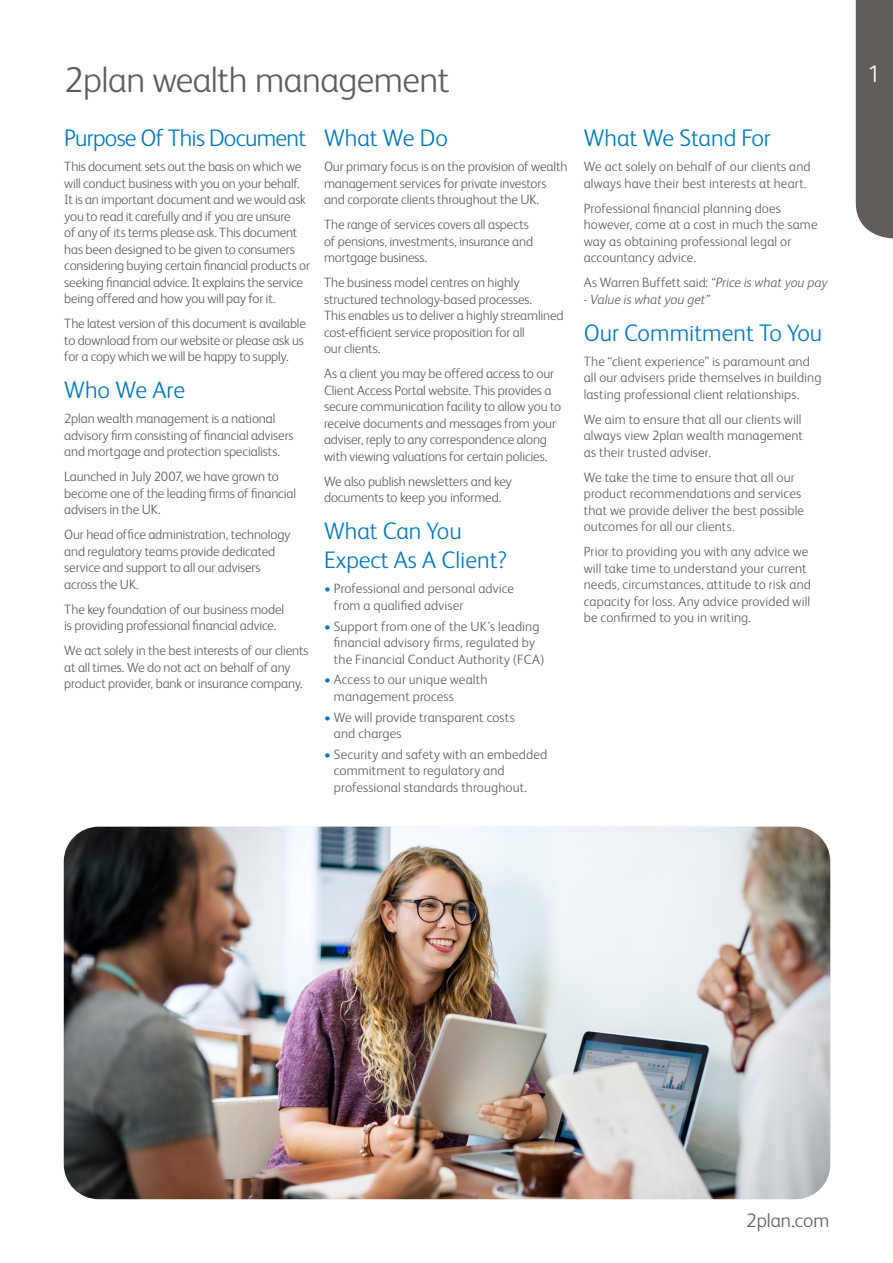
<style>
.page{position:relative;width:893px;height:1263px;background:#fff}
.page>*{position:absolute;margin:0;border:0;box-sizing:border-box;transform-origin:0 0}
._0_head{font:300 36px "FS Albert";letter-spacing:-.015em;color:#625d5b}
.t1{font:300 24px/28.8px "FS Albert";color:#0079c2}
.t2{font:300 24px "FS Albert";letter-spacing:-.03em;color:#0079c2}
._0_head-2{font:300 24px "FS Albert";color:#fff}
.t3{font:300 19.5px "FS Albert";color:#625d5b}
.t4{font:300 13.5px/16.5px "FS Albert";letter-spacing:-.01em;color:#625d5b}
.t5{font:300 13.5px/16.5px "FS Albert";letter-spacing:.01em;color:#625d5b}
.t6{font:italic 300 13.5px "FS Albert";letter-spacing:-.005em;color:#625d5b}
.s1{color:#0079c2}
.s2{font-style:italic}
</style>
<div class="page">
<div style="left:856px;top:0;width:37px;height:238px;background:#625d5b"></div>
<img style="left:64px;top:827px;width:766px;height:372px">
<p class="_0_head" style="left:64px;top:56px;width:387px">2plan wealth management</p>
<p class="t2" style="left:64px;top:122px;width:243px">Purpose Of This Document</p>
<p class="t4" style="left:64px;top:158px;width:247px">This document sets out the basis on which we will conduct business with you on your behalf.<br>It is an important document and we would ask you to read it carefully and if you are unsure<br>of any of its terms please ask. This document has been designed to be given to consumers considering buying certain financial products or seeking financial advice. It explains the service being offered and how you will pay for it.</p>
<p class="t4" style="left:64px;top:315px;width:243px">The latest version of this document is available to download from our website or please ask us for a copy which we will be happy to supply.</p>
<p class="t1" style="left:64px;top:375px;width:122px">Who We Are</p>
<p class="t4" style="left:64px;top:410px;width:231px">2plan wealth management is a national advisory firm consisting of financial advisers and mortgage and protection specialists.</p>
<p class="t4" style="left:64px;top:468px;width:233px">Launched in July 2007, we have grown to become one of the leading firms of financial advisers in the UK.</p>
<p class="t4" style="left:64px;top:526px;width:228px">Our head office administration, technology and regulatory teams provide dedicated service and support to all our advisers across the UK.</p>
<p class="t4" style="left:64px;top:600px;width:221px">The key foundation of our business model is providing professional financial advice.</p>
<p class="t4" style="left:64px;top:642px;width:246px">We act solely in the best interests of our clients at all times. We do not act on behalf of any product provider, bank or insurance company.</p>
<p class="t1" style="left:324px;top:122px;width:126px">What We Do</p>
<p class="t4" style="left:324px;top:158px;width:245px">Our primary focus is on the provision of wealth management services for private investors and corporate clients throughout the UK.</p>
<p class="t4" style="left:324px;top:216px;width:211px">The range of services covers all aspects of pensions, investments, insurance and mortgage business.</p>
<p class="t4" style="left:324px;top:274px;width:241px">The business model centres on highly structured technology-based processes.<br>This enables us to deliver a highly streamlined cost-efficient service proposition for all<br>our clients.</p>
<p class="t4" style="left:324px;top:365px;width:239px">As a client you may be offered access to our Client Access Portal website. This provides a secure communication facility to allow you to receive documents and messages from your adviser, reply to any correspondence along with viewing valuations for certain policies.</p>
<p class="t4" style="left:324px;top:472px;width:189px">We also publish newsletters and key documents to keep you informed.</p>
<p class="t1" style="left:324px;top:516px;width:185px">What Can You<br>Expect As A Client?</p>
<p class="t5" style="left:334px;top:580px;width:182px;text-indent:-10px"><span class="s1">•</span> Professional and personal advice from a qualified adviser</p>
<p class="t5" style="left:334px;top:617px;width:212px;text-indent:-10px"><span class="s1">•</span> Support from one of the UK’s leading financial advisory firms, regulated by the Financial Conduct Authority (FCA)</p>
<p class="t5" style="left:334px;top:671px;width:155px;text-indent:-10px"><span class="s1">•</span> Access to our unique wealth management process</p>
<p class="t5" style="left:334px;top:708px;width:182px;text-indent:-10px"><span class="s1">•</span> We will provide transparent costs and charges</p>
<p class="t5" style="left:334px;top:745px;width:215px;text-indent:-10px"><span class="s1">•</span> Security and safety with an embedded commitment to regulatory and professional standards throughout.</p>
<p class="t1" style="left:584px;top:122px;width:189px">What We Stand For</p>
<p class="t5" style="left:584px;top:158px;width:228px">We act solely on behalf of our clients and always have their best interests at heart.</p>
<p class="t5" style="left:584px;top:199px;width:235px">Professional financial planning does however, come at a cost in much the same way as obtaining professional legal or accountancy advice.</p>
<p class="t4" style="left:584px;top:274px;width:245px">As Warren Buffett said: <span class="s2">“Price is what you pay</span></p>
<p class="t6" style="left:584px;top:290px;width:128px">- Value is what you get”</p>
<p class="t1" style="left:584px;top:317px;width:240px">Our Commitment To You</p>
<p class="t5" style="left:584px;top:352px;width:239px">The “client experience” is paramount and all our advisers pride themselves in building lasting professional client relationships.</p>
<p class="t4" style="left:584px;top:410px;width:221px;text-align:justify">We aim to ensure that all our clients will always view 2plan wealth management as their trusted adviser.</p>
<p class="t5" style="left:584px;top:468px;width:222px">We take the time to ensure that all our product recommendations and services that we provide deliver the best possible outcomes for all our clients.</p>
<p class="t5" style="left:584px;top:543px;width:229px">Prior to providing you with any advice we will take time to understand your current needs, circumstances, attitude to risk and capacity for loss. Any advice provided will be confirmed to you in writing.</p>
<p class="_0_head-2" style="left:867px;top:58px;width:14px">1</p>
<p class="t3" style="left:746px;top:1207px;width:85px">2plan.com</p>
</div>
